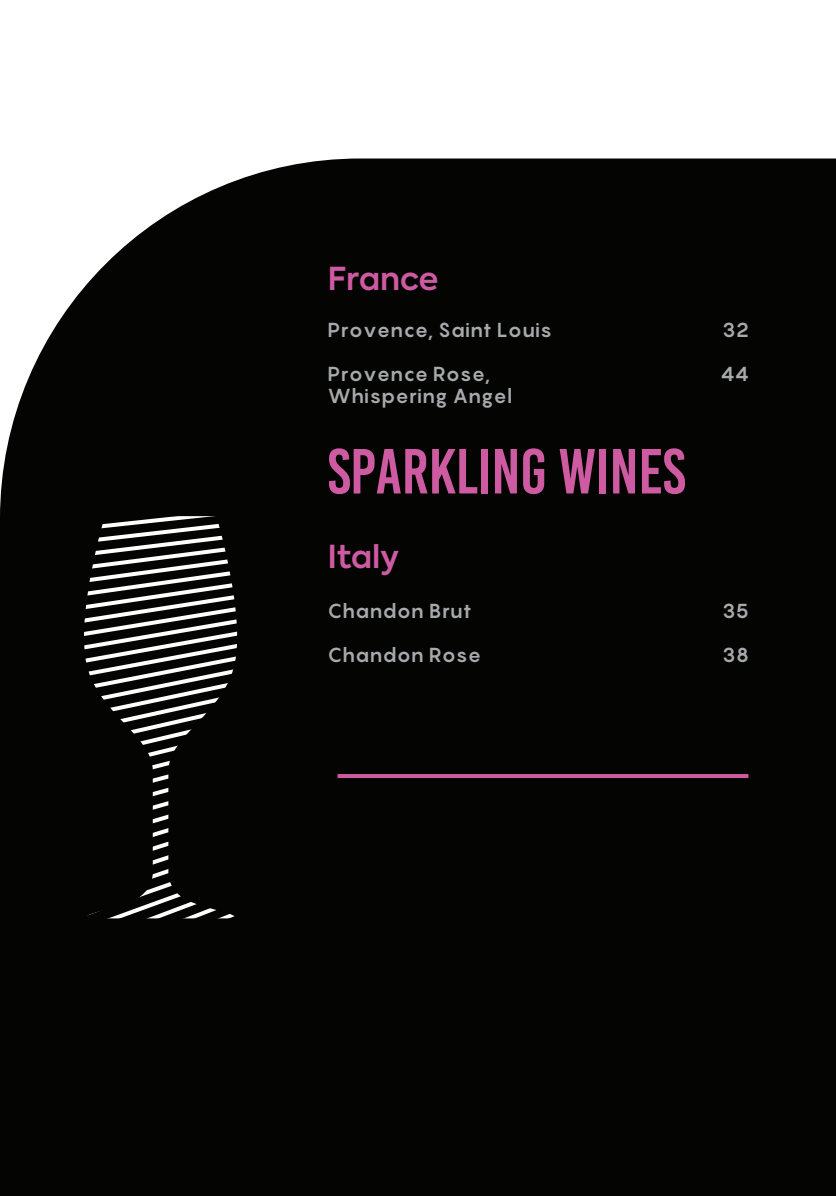
<style>
.page{position:relative;width:836px;height:1196px;background:#fff}
.page>*{position:absolute;margin:0;border:0;box-sizing:border-box;transform-origin:0 0}
.t1{font:63.6px "Bebas Kai";letter-spacing:-.005em;color:#ce5aa2}
.t2{font:600 31.4px "Axiforma";letter-spacing:-.005em;color:#ce5aa2}
.t3{font:700 20px/22px "Pangram";color:#a7a9ac}
</style>
<div class="page">
<div style="left:0;top:158px;width:835px;height:1037px;background:#040503"></div>
<svg style="left:77px;top:516px;width:167px;height:402px;background:#2b2c2a"></svg>
<hr style="left:337px;top:774px;width:411px;height:4px;background:#ce5aa2">
<h2 class="t2" style="left:327px;top:257px;width:112px">France</h2>
<p class="t3" style="left:327px;top:318px;width:226px">Provence, Saint Louis</p>
<p class="t3" style="left:327px;top:362px;width:186px">Provence Rose,<br>Whispering Angel</p>
<h1 class="t1" style="left:327px;top:437px;width:359px">SPARKLING WINES</h1>
<h2 class="t2" style="left:327px;top:535px;width:73px">Italy</h2>
<p class="t3" style="left:327px;top:600px;width:145px">Chandon Brut</p>
<p class="t3" style="left:327px;top:644px;width:155px">Chandon Rose</p>
<p class="t3" style="left:722px;top:319px;width:28px">32</p>
<p class="t3" style="left:720px;top:363px;width:30px">44</p>
<p class="t3" style="left:721px;top:600px;width:29px">35</p>
<p class="t3" style="left:722px;top:644px;width:28px">38</p>
</div>
